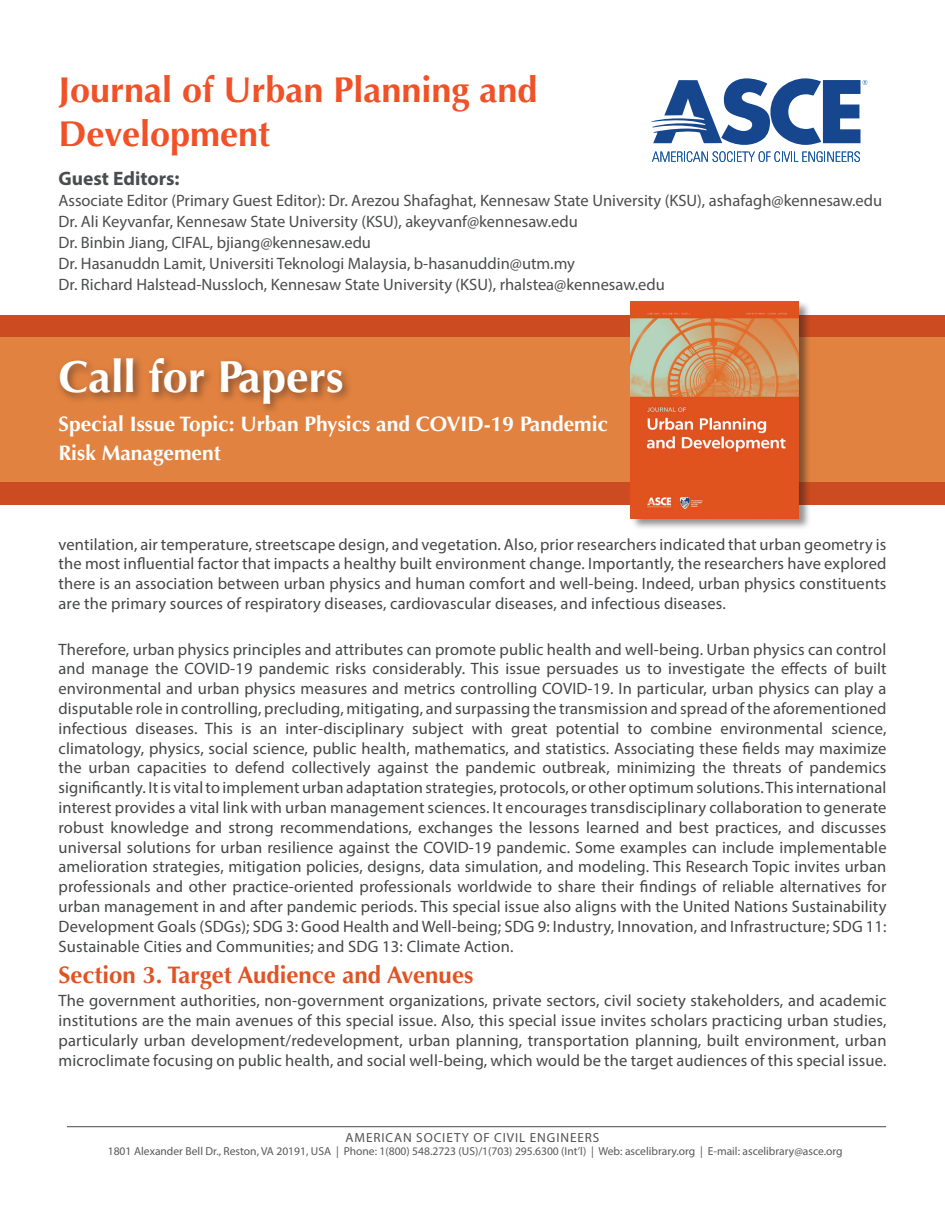
<style>
.page{position:relative;width:945px;height:1215px;background:#fff}
.page>*{position:absolute;margin:0;border:0;box-sizing:border-box;transform-origin:0 0}
.t1{font:700 45px "Optima";color:#fff}
.t2{font:700 36px/43.2px "Optima";color:#f05128}
.t3{font:700 24px "Optima";color:#e05325}
.t4{font:700 21px/28.2px "Optima";color:#fff}
.t5{font:700 19.5px "Myriad Pro";color:#4b4c4d}
.t6{font:16.5px/19.8px "Myriad Pro";letter-spacing:.01em;color:#454647;text-align:justify}
.t7{font:16.5px/21px "Myriad Pro";color:#4b4c4d}
.t8{font:13.2px "Myriad Pro";letter-spacing:.07em;color:#535355}
.t9{font:11.55px "Myriad Pro";color:#57585a}
</style>
<div class="page">
<hr style="left:67px;top:1126px;width:819px;height:1px;background:#494a4b">
<svg style="left:652px;top:151px;width:208px;height:11px"></svg>
<svg style="left:651px;top:78px;width:216px;height:67px"></svg>
<div style="left:0;top:315px;width:945px;height:190px;background:#cd4b21"></div>
<div style="left:0;top:338px;width:945px;height:144px;background:#e28240"></div>
<div style="left:55px;top:354px;width:298px;height:61px;background:#231f20;opacity:.51"></div>
<div style="left:631px;top:301px;width:180px;height:230px;background:#231f20;opacity:.5"></div>
<img style="left:631px;top:302px;width:167px;height:216px">
<h2 class="t2" style="left:58px;top:69px;width:481px">Journal of Urban Planning and<br>Development</h2>
<p class="t5" style="left:58px;top:165px;width:123px">Guest Editors:</p>
<p class="t7" style="left:58px;top:189px;width:825px">Associate Editor (Primary Guest Editor): Dr. Arezou Shafaghat, Kennesaw State University (KSU), ashafagh@kennesaw.edu Dr. Ali Keyvanfar, Kennesaw State University (KSU), akeyvanf@kennesaw.edu<br>Dr. Binbin Jiang, CIFAL, bjiang@kennesaw.edu<br>Dr. Hasanuddn Lamit, Universiti Teknologi Malaysia, b‐hasanuddin@utm.my<br>Dr. Richard Halstead‐Nussloch, Kennesaw State University (KSU), rhalstea@kennesaw.edu</p>
<h1 class="t1" style="left:58px;top:351px;width:287px">Call for Papers</h1>
<p class="t4" style="left:58px;top:410px;width:551px">Special Issue Topic: Urban Physics and COVID-19 Pandemic<br>Risk Management</p>
<p class="t6" style="left:58px;top:534px;width:830px">ventilation, air temperature, streetscape design, and vegetation. Also, prior researchers indicated that urban geometry is the most influential factor that impacts a healthy built environment change. Importantly, the researchers have explored there is an association between urban physics and human comfort and well‐being. Indeed, urban physics constituents are the primary sources of respiratory diseases, cardiovascular diseases, and infectious diseases.</p>
<p class="t6" style="left:58px;top:639px;width:830px">Therefore, urban physics principles and attributes can promote public health and well‐being. Urban physics can control and manage the COVID‐19 pandemic risks considerably. This issue persuades us to investigate the effects of built environmental and urban physics measures and metrics controlling COVID‐19. In particular, urban physics can play a disputable role in controlling, precluding, mitigating, and surpassing the transmission and spread of the aforementioned infectious diseases. This is an inter‐disciplinary subject with great potential to combine environmental science, climatology, physics, social science, public health, mathematics, and statistics. Associating these fields may maximize the urban capacities to defend collectively against the pandemic outbreak, minimizing the threats of pandemics significantly. It is vital to implement urban adaptation strategies, protocols, or other optimum solutions. This international interest provides a vital link with urban management sciences. It encourages transdisciplinary collaboration to generate robust knowledge and strong recommendations, exchanges the lessons learned and best practices, and discusses universal solutions for urban resilience against the COVID‐19 pandemic. Some examples can include implementable amelioration strategies, mitigation policies, designs, data simulation, and modeling. This Research Topic invites urban professionals and other practice‐oriented professionals worldwide to share their findings of reliable alternatives for urban management in and after pandemic periods. This special issue also aligns with the United Nations Sustainability Development Goals (SDGs); SDG 3: Good Health and Well‐being; SDG 9: Industry, Innovation, and Infrastructure; SDG 11:<br>Sustainable Cities and Communities; and SDG 13: Climate Action.</p>
<h3 class="t3" style="left:58px;top:961px;width:416px">Section 3. Target Audience and Avenues</h3>
<p class="t6" style="left:58px;top:991px;width:830px">The government authorities, non‐government organizations, private sectors, civil society stakeholders, and academic institutions are the main avenues of this special issue. Also, this special issue invites scholars practicing urban studies, particularly urban development/redevelopment, urban planning, transportation planning, built environment, urban microclimate focusing on public health, and social well‐being, which would be the target audiences of this special issue.</p>
<p class="t8" style="left:346px;top:1130px;width:255px">AMERICAN SOCIETY OF CIVIL ENGINEERS</p>
<p class="t9" style="left:108px;top:1144px;width:736px">1801 Alexander Bell Dr., Reston, VA 20191, USA | Phone: 1(800) 548.2723 (US)/1(703) 295.6300 (Int’l) | Web: ascelibrary.org | E-mail: ascelibrary@asce.org</p>
</div>
